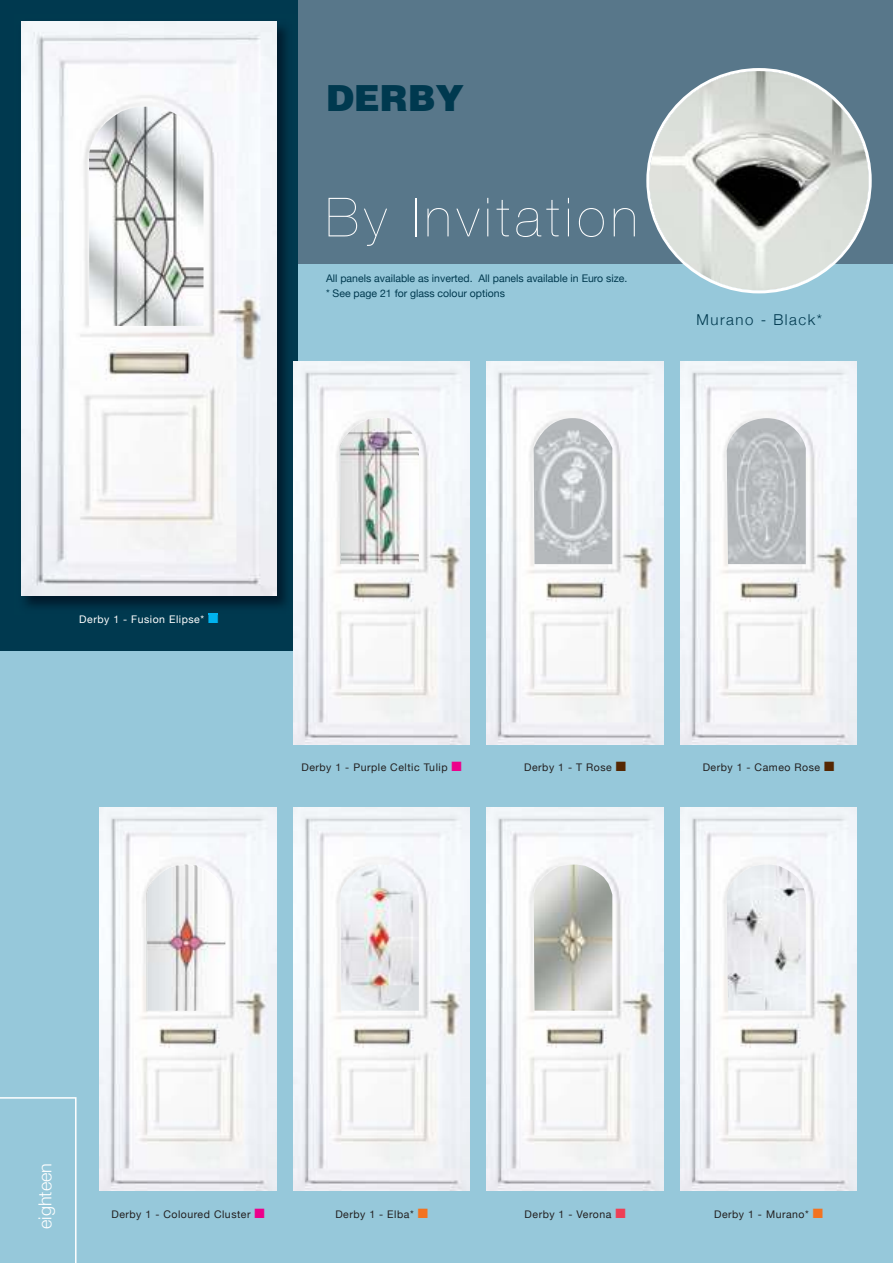
<style>
.page{position:relative;width:893px;height:1263px;background:#fff}
.page>*{position:absolute;margin:0;border:0;box-sizing:border-box;transform-origin:0 0}
.t1{font:200 54px "Helvetica Neue";letter-spacing:.1em;color:#fff}
.t2{font:900 36px "Helvetica";color:#00394f}
.t3{font:300 18px "Helvetica Neue";color:#fff}
.t4{font:300 15px "Helvetica Neue";letter-spacing:.1em;color:#00394f}
.t5{font:10.5px "Helvetica Neue";letter-spacing:.05em;color:#221f1f}
.t6{font:10.5px/14.7px "Helvetica Neue";color:#00394f}
.t7{font:10.5px "Helvetica Neue";letter-spacing:.05em;color:#fff}
.s1{color:#00b3ef}
.s2{color:#ec008b}
.s3{color:#552702}
.s4{color:#f37320}
.s5{color:#ee3f55}
</style>
<div class="page">
<div style="left:0;top:264px;width:893px;height:999px;background:#96c8da"></div>
<div style="left:0;top:0;width:893px;height:264px;background:#58778a"></div>
<svg style="left:0;top:1097px;width:77px;height:166px"></svg>
<div style="left:0;top:0;width:298px;height:651px;background:#00394f"></div>
<svg style="left:646px;top:68px;width:226px;height:225px"></svg>
<img style="left:21px;top:21px;width:265px;height:594px">
<svg style="left:209px;top:613px;width:9px;height:2px"></svg>
<img style="left:21px;top:21px;width:255px;height:574px">
<img style="left:89px;top:107px;width:115px;height:219px">
<img style="left:293px;top:361px;width:177px;height:383px">
<img style="left:339px;top:427px;width:1px;height:137px">
<img style="left:340px;top:418px;width:78px;height:146px">
<img style="left:487px;top:361px;width:176px;height:383px">
<img style="left:534px;top:418px;width:78px;height:146px">
<img style="left:680px;top:361px;width:177px;height:383px">
<img style="left:727px;top:418px;width:79px;height:146px">
<img style="left:293px;top:808px;width:177px;height:383px">
<img style="left:340px;top:864px;width:79px;height:147px">
<img style="left:487px;top:808px;width:176px;height:383px">
<img style="left:534px;top:864px;width:78px;height:147px">
<img style="left:680px;top:808px;width:177px;height:383px">
<img style="left:727px;top:864px;width:79px;height:147px">
<img style="left:100px;top:808px;width:176px;height:383px">
<img style="left:147px;top:865px;width:77px;height:146px">
<h2 class="t2" style="left:326px;top:84px;width:139px">DERBY</h2>
<h1 class="t1" style="left:326px;top:198px;width:313px">By Invitation</h1>
<p class="t6" style="left:326px;top:272px;width:303px">All panels available as inverted. All panels available in Euro size. * See page 21 for glass colour options</p>
<h3 class="t4" style="left:696px;top:314px;width:127px">Murano - Black*</h3>
<p class="t7" style="left:79px;top:611px;width:141px">Derby 1 - Fusion Elipse* <span class="s1">■</span></p>
<p class="t5" style="left:301px;top:760px;width:162px">Derby 1 - Purple Celtic Tulip <span class="s2">■</span></p>
<p class="t5" style="left:524px;top:760px;width:103px">Derby 1 - T Rose <span class="s3">■</span></p>
<p class="t5" style="left:703px;top:760px;width:133px">Derby 1 - Cameo Rose <span class="s3">■</span></p>
<h3 class="t3" style="left:38px;top:1229px;width:68px;rotate:-90deg">eighteen</h3>
<p class="t5" style="left:111px;top:1207px;width:155px">Derby 1 - Coloured Cluster <span class="s2">■</span></p>
<p class="t5" style="left:335px;top:1207px;width:94px">Derby 1 - Elba* <span class="s4">■</span></p>
<p class="t5" style="left:525px;top:1207px;width:103px">Derby 1 - Verona <span class="s5">■</span></p>
<p class="t5" style="left:714px;top:1207px;width:111px">Derby 1 - Murano* <span class="s4">■</span></p>
</div>
